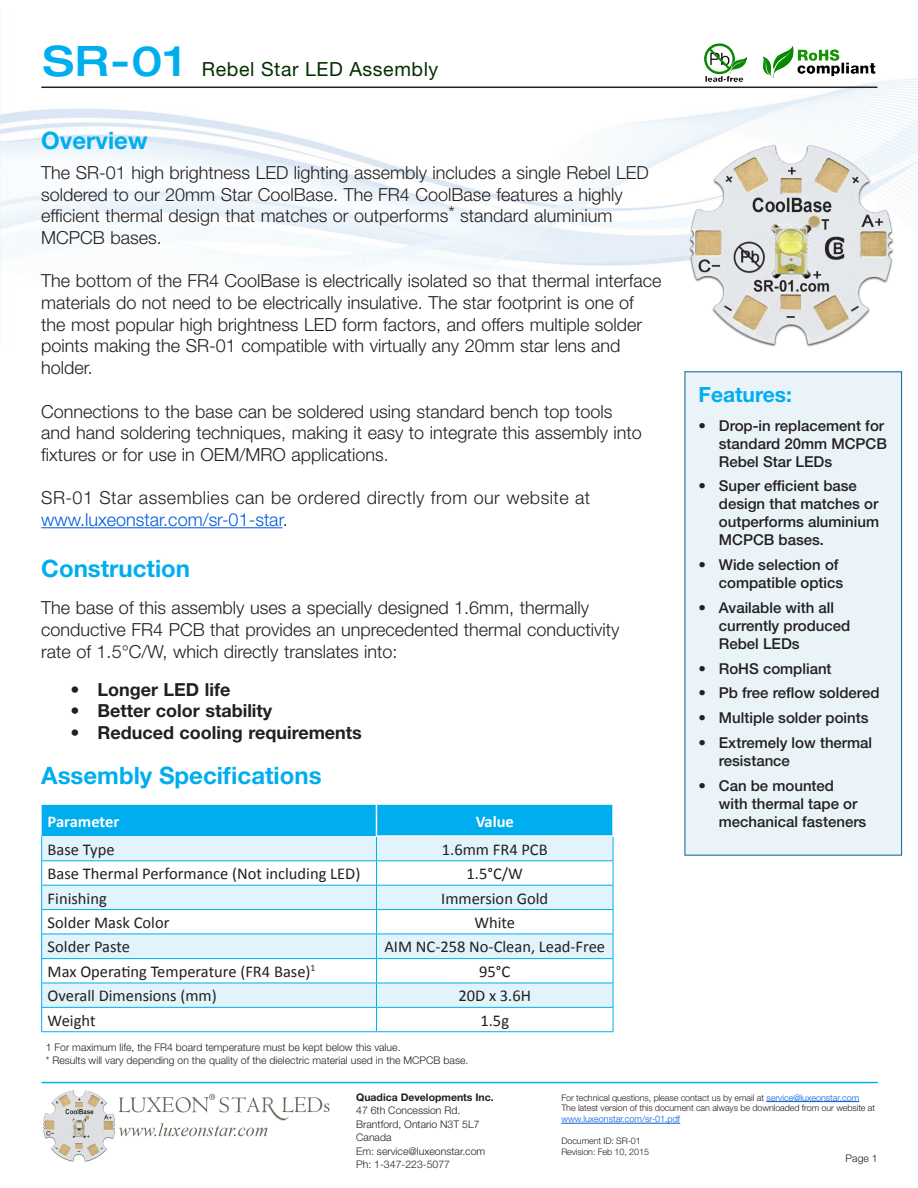
<style>
.page{position:relative;width:918px;height:1188px;background:#fff}
.page>*{position:absolute;margin:0;border:0;box-sizing:border-box;transform-origin:0 0}
.Headings{font:700 24px "Helvetica Neue";color:#00aeef}
.Headings-2{font:700 21px "Helvetica Neue";color:#00aeef}
.t1{font:19.5px "Helvetica Neue";letter-spacing:.03em;color:#032f00}
.t2{font:300 18px/21.8px "Helvetica Neue";color:#231f20}
.t3{font:300 18px/21.8px "Helvetica Neue";letter-spacing:.025em;color:#231f20}
.t4{font:700 18px "Helvetica Neue";color:#231f20}
.t5{font:16.5px "Calibri";color:#231f20}
.t6{font:700 16.5px "Calibri";color:#fff}
.t7{font:500 15px/18px "Helvetica Neue";color:#231f20}
.t8{font:300 10.5px/13.5px "Helvetica Neue";color:#231f20}
.t9{font:700 10.5px "Helvetica Neue";color:#231f20}
.t10{font:300 9px/10.8px "Helvetica Neue";letter-spacing:-.01em;color:#231f20}
.s1{font-weight:500;font-stretch:expanded;font-size:42px;color:#00aeef}
.s2{color:#005bdf}
</style>
<div class="page">
<img style="left:1px;top:78px;width:917px;height:313px">
<hr style="left:41px;top:87px;width:836px;height:1px;background:#231f20">
<img style="left:762px;top:46px;width:115px;height:34px">
<img style="left:703px;top:43px;width:44px;height:42px">
<hr style="left:42px;top:1082px;width:836px;height:1px;background:#00aeef">
<hr style="left:766px;top:1101px;width:93px;height:1px;background:#005bdf">
<hr style="left:561px;top:1123px;width:119px;height:1px;background:#005bdf">
<img style="left:43px;top:1090px;width:73px;height:72px">
<img style="left:118px;top:1093px;width:212px;height:44px">
<hr style="left:41px;top:528px;width:242px;height:1px;background:#005bdf">
<div style="left:685px;top:372px;width:217px;height:483px;background:#eaf3f8"></div>
<div style="left:685px;top:372px;width:217px;height:483px;border:1px solid #00668e"></div>
<svg style="left:41px;top:805px;width:573px;height:226px"></svg>
<hr style="left:41px;top:1031px;width:335px;height:1px;background:#00aeef">
<hr style="left:376px;top:1031px;width:237px;height:1px;background:#00aeef">
<hr style="left:612px;top:805px;width:2px;height:30px;background:#fff">
<hr style="left:376px;top:805px;width:1px;height:30px;background:#fff">
<hr style="left:376px;top:835px;width:238px;height:2px;background:#fff">
<img style="left:685px;top:136px;width:216px;height:216px">
<p class="t1" style="left:43px;top:58px;width:397px"><span class="s1">SR-01</span> Rebel Star LED Assembly</p>
<p class="Headings" style="left:41px;top:125px;width:108px">Overview</p>
<p class="t2" style="left:41px;top:161px;width:609px">The SR-01 high brightness LED lighting assembly includes a single Rebel LED soldered to our 20mm Star CoolBase. The FR4 CoolBase features a highly efficient thermal design that matches or outperforms* standard aluminium MCPCB bases.</p>
<p class="t2" style="left:41px;top:270px;width:622px">The bottom of the FR4 CoolBase is electrically isolated so that thermal interface materials do not need to be electrically insulative. The star footprint is one of the most popular high brightness LED form factors, and offers multiple solder points making the SR-01 compatible with virtually any 20mm star lens and holder.</p>
<p class="t2" style="left:41px;top:400px;width:602px">Connections to the base can be soldered using standard bench top tools and hand soldering techniques, making it easy to integrate this assembly into fixtures or for use in OEM/MRO applications.</p>
<p class="t3" style="left:41px;top:487px;width:551px">SR-01 Star assemblies can be ordered directly from our website at <span class="s2">www.luxeonstar.com/sr-01-star</span>.</p>
<p class="Headings" style="left:41px;top:554px;width:150px">Construction</p>
<p class="t2" style="left:41px;top:597px;width:580px">The base of this assembly uses a specially designed 1.6mm, thermally conductive FR4 PCB that provides an unprecedented thermal conductivity rate of 1.5°C/W, which directly translates into:</p>
<p class="t4" style="left:70px;top:678px;width:161px">• Longer LED life</p>
<p class="t4" style="left:70px;top:700px;width:203px">• Better color stability</p>
<p class="t4" style="left:70px;top:722px;width:293px">• Reduced cooling requirements</p>
<p class="Headings" style="left:41px;top:761px;width:282px">Assembly Specifications</p>
<p class="t6" style="left:48px;top:811px;width:73px">Parameter</p>
<p class="t6" style="left:476px;top:811px;width:40px">Value</p>
<p class="t5" style="left:48px;top:839px;width:68px">Base Type</p>
<p class="t5" style="left:442px;top:839px;width:107px">1.6mm FR4 PCB</p>
<p class="t5" style="left:48px;top:863px;width:314px">Base Thermal Performance (Not including LED)</p>
<p class="t5" style="left:467px;top:863px;width:58px">1.5°C/W</p>
<p class="t5" style="left:48px;top:888px;width:61px">Finishing</p>
<p class="t5" style="left:441px;top:888px;width:109px">Immersion Gold</p>
<p class="t5" style="left:48px;top:912px;width:123px">Solder Mask Color</p>
<p class="t5" style="left:474px;top:912px;width:42px">White</p>
<p class="t5" style="left:48px;top:936px;width:84px">Solder Paste</p>
<p class="t5" style="left:384px;top:936px;width:222px">AIM NC-258 No-Clean, Lead-Free</p>
<p class="t5" style="left:48px;top:961px;width:269px">Max Operating Temperature (FR4 Base)<sup>1</sup></p>
<p class="t5" style="left:479px;top:961px;width:33px">95°C</p>
<p class="t5" style="left:48px;top:985px;width:171px">Overall Dimensions (mm)</p>
<p class="t5" style="left:458px;top:985px;width:74px">20D x 3.6H</p>
<p class="t5" style="left:48px;top:1010px;width:49px">Weight</p>
<p class="t5" style="left:480px;top:1010px;width:30px">1.5g</p>
<p class="t8" style="left:46px;top:1040px;width:356px">1 For maximum life, the FR4 board temperature must be kept below this value.</p>
<p class="t8" style="left:46px;top:1053px;width:424px">* Results will vary depending on the quality of the dielectric material used in the MCPCB base.</p>
<p class="Headings-2" style="left:699px;top:381px;width:95px">Features:</p>
<p class="t7" style="left:719px;top:416px;width:170px;text-indent:-20px">• Drop-in replacement for standard 20mm MCPCB<br>Rebel Star LEDs</p>
<p class="t7" style="left:719px;top:477px;width:162px;text-indent:-20px">• Super efficient base design that matches or outperforms aluminium<br>MCPCB bases.</p>
<p class="t7" style="left:719px;top:556px;width:126px;text-indent:-20px">• Wide selection of compatible optics</p>
<p class="t7" style="left:719px;top:598px;width:133px;text-indent:-20px">• Available with all currently produced<br>Rebel LEDs</p>
<p class="t7" style="left:699px;top:659px;width:135px">• RoHS compliant</p>
<p class="t7" style="left:699px;top:684px;width:182px">• Pb free reflow soldered</p>
<p class="t7" style="left:699px;top:709px;width:172px">• Multiple solder points</p>
<p class="t7" style="left:719px;top:733px;width:155px;text-indent:-20px">• Extremely low thermal resistance</p>
<p class="t7" style="left:719px;top:776px;width:149px;text-indent:-20px">• Can be mounted with thermal tape or mechanical fasteners</p>
<p class="t9" style="left:356px;top:1091px;width:139px">Quadica Developments Inc.</p>
<p class="t8" style="left:356px;top:1104px;width:131px">47 6th Concession Rd.<br>Brantford, Ontario N3T 5L7<br>Canada<br>Em: service@luxeonstar.com<br>Ph: 1-347-223-5077</p>
<p class="t10" style="left:561px;top:1092px;width:299px">For technical questions, please contact us by email at <span class="s2">service@luxeonstar.com</span></p>
<p class="t10" style="left:561px;top:1103px;width:315px">The latest version of this document can always be downloaded from our website at <span class="s2">www.luxeonstar.com/sr-01.pdf</span></p>
<p class="t10" style="left:561px;top:1135px;width:81px">Document ID: SR-01</p>
<p class="t10" style="left:561px;top:1146px;width:89px">Revision: Feb 10, 2015</p>
<p class="t8" style="left:846px;top:1151px;width:34px">Page 1</p>
</div>
